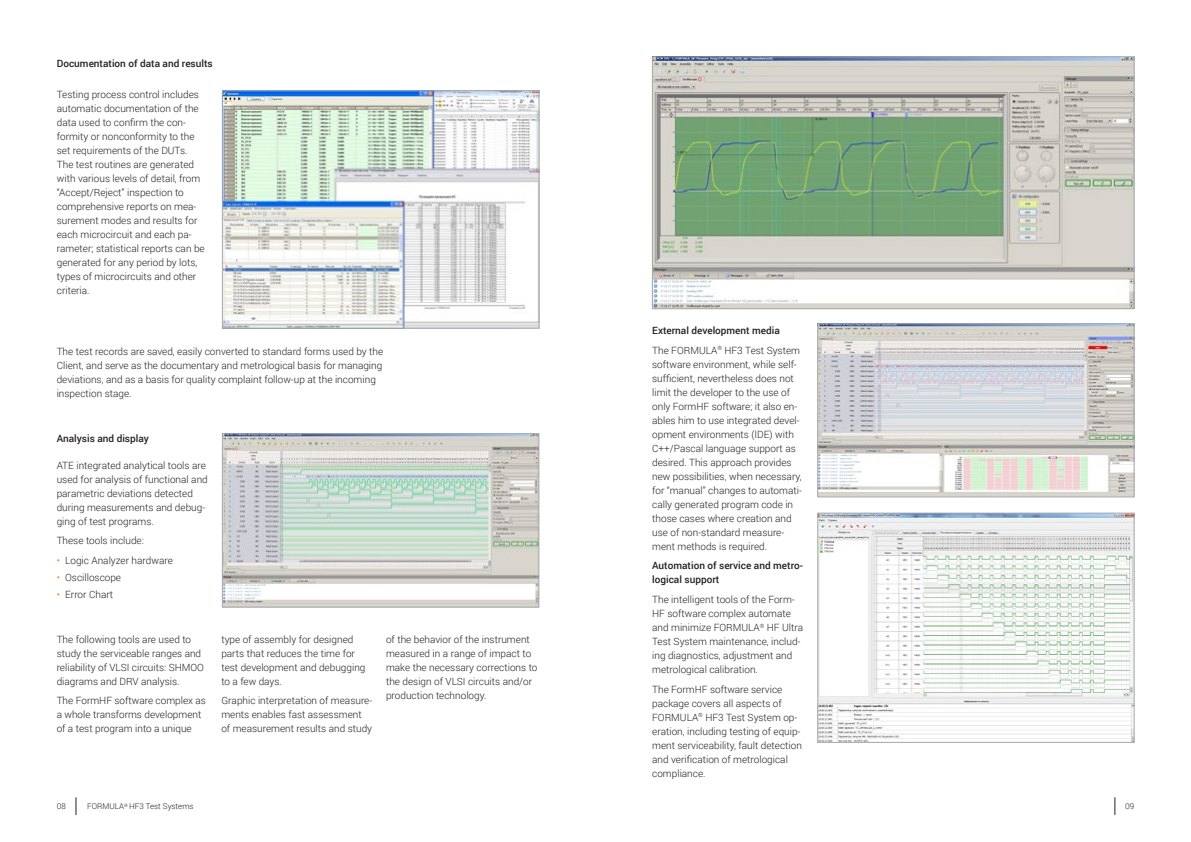
<style>
.page{position:relative;width:1191px;height:842px;background:#fff}
.page>*{position:absolute;margin:0;border:0;box-sizing:border-box;transform-origin:0 0}
.t1{font:300 10px/14px "Roboto";color:#231f20}
.t2{font:500 10px/19.7px "Roboto";color:#231f20}
.t3{font:300 8px "Roboto";color:#231f20}
.s1{color:#f58220}
.s2{font-weight:300}
</style>
<div class="page">
<img style="left:224px;top:93px;width:313px;height:233px">
<div style="left:222px;top:91px;width:317px;height:237px;border:1px solid #a8a9ad"></div>
<img style="left:224px;top:436px;width:313px;height:169px">
<div style="left:222px;top:434px;width:317px;height:173px;border:1px solid #a8a9ad"></div>
<img style="left:654px;top:59px;width:478px;height:248px">
<div style="left:652px;top:57px;width:482px;height:252px;border:1px solid #a8a9ad"></div>
<img style="left:819px;top:326px;width:313px;height:169px">
<div style="left:817px;top:324px;width:317px;height:173px;border:1px solid #a8a9ad"></div>
<img style="left:819px;top:515px;width:313px;height:225px">
<div style="left:817px;top:513px;width:317px;height:229px;border:1px solid #a8a9ad"></div>
<svg style="left:76px;top:797px;width:1px;height:18px"></svg>
<svg style="left:1114px;top:797px;width:1px;height:18px"></svg>
<p class="t2" style="left:57px;top:53px;width:157px">Documentation of data and results</p>
<p class="t1" style="left:57px;top:87px;width:149px">Testing process control includes automatic documentation of the data used to confirm the con&shy;formity or nonconformity to the set requirements of the DUTs.<br>The test routines are generated with various levels of detail, from “Accept/Reject” inspection to comprehensive reports on mea&shy;surement modes and results for each microcircuit and each pa&shy;rameter; statistical reports can be generated for any period by lots, types of microcircuits and other criteria.</p>
<p class="t1" style="left:57px;top:344px;width:328px">The test records are saved, easily converted to standard forms used by the Client, and serve as the documentary and metrological basis for managing deviations, and as a basis for quality complaint follow-up at the incoming inspection stage.</p>
<p class="t2" style="left:57px;top:428px;width:94px">Analysis and display</p>
<p class="t1" style="left:57px;top:458px;width:153px">ATE integrated analytical tools are used for analysis of functional and parametric deviations detected during measurements and debug&shy;ging of test programs.</p>
<p class="t1" style="left:57px;top:533px;width:89px">These tools include:</p>
<p class="t1" style="left:57px;top:553px;width:118px"><span class="s1">•</span> Logic Analyzer hardware</p>
<p class="t1" style="left:57px;top:570px;width:66px"><span class="s1">•</span> Oscilloscope</p>
<p class="t1" style="left:57px;top:587px;width:58px"><span class="s1">•</span> Error Chart</p>
<p class="t1" style="left:57px;top:632px;width:149px">The following tools are used to study the serviceable ranges and reliability of VLSI circuits: SHMOO diagrams and DRV analysis.</p>
<p class="t1" style="left:57px;top:693px;width:151px">The FormHF software complex as a whole transforms development of a test program into a unique</p>
<p class="t1" style="left:221px;top:632px;width:146px">type of assembly for designed parts that reduces the time for test development and debugging to a few days.</p>
<p class="t1" style="left:221px;top:693px;width:152px">Graphic interpretation of measure&shy;ments enables fast assessment of measurement results and study</p>
<p class="t1" style="left:386px;top:632px;width:153px">of the behavior of the instrument measured in a range of impact to make the necessary corrections to the design of VLSI circuits and/or production technology.</p>
<p class="t2" style="left:652px;top:320px;width:149px">External development media<br><span class="s2">The FORMULA</span><sup>®</sup> <span class="s2">HF3 Test System</span></p>
<p class="t1" style="left:652px;top:357px;width:151px">software environment, while self&shy;sufficient, nevertheless does not limit the developer to the use of only FormHF software; it also en&shy;ables him to use integrated devel&shy;opment environments (IDE) with<br>С++/Pascal language support as desired. This approach provides new possibilities, when necessary, for “manual” changes to automati&shy;cally generated program code in those cases where creation and use of non-standard measure&shy;ment methods is required.</p>
<p class="t2" style="left:652px;top:558px;width:152px;line-height:14px">Automation of service and metro&shy;logical support</p>
<p class="t1" style="left:652px;top:592px;width:152px">The intelligent tools of the Form-<br>HF software complex automate and minimize FORMULA<sup>®</sup> HF Ultra<br>Test System maintenance, includ&shy;ing diagnostics, adjustment and metrological calibration.</p>
<p class="t1" style="left:652px;top:682px;width:151px">The FormHF software service package covers all aspects of<br>FORMULA<sup>®</sup> HF3 Test System op&shy;eration, including testing of equip&shy;ment serviceability, fault detection and verification of metrological compliance.</p>
<p class="t3" style="left:87px;top:801px;width:108px">FORMULA<sup>®</sup> HF3 Test Systems</p>
<p class="t3" style="left:57px;top:801px;width:11px">08</p>
<p class="t3" style="left:1125px;top:801px;width:11px">09</p>
</div>
